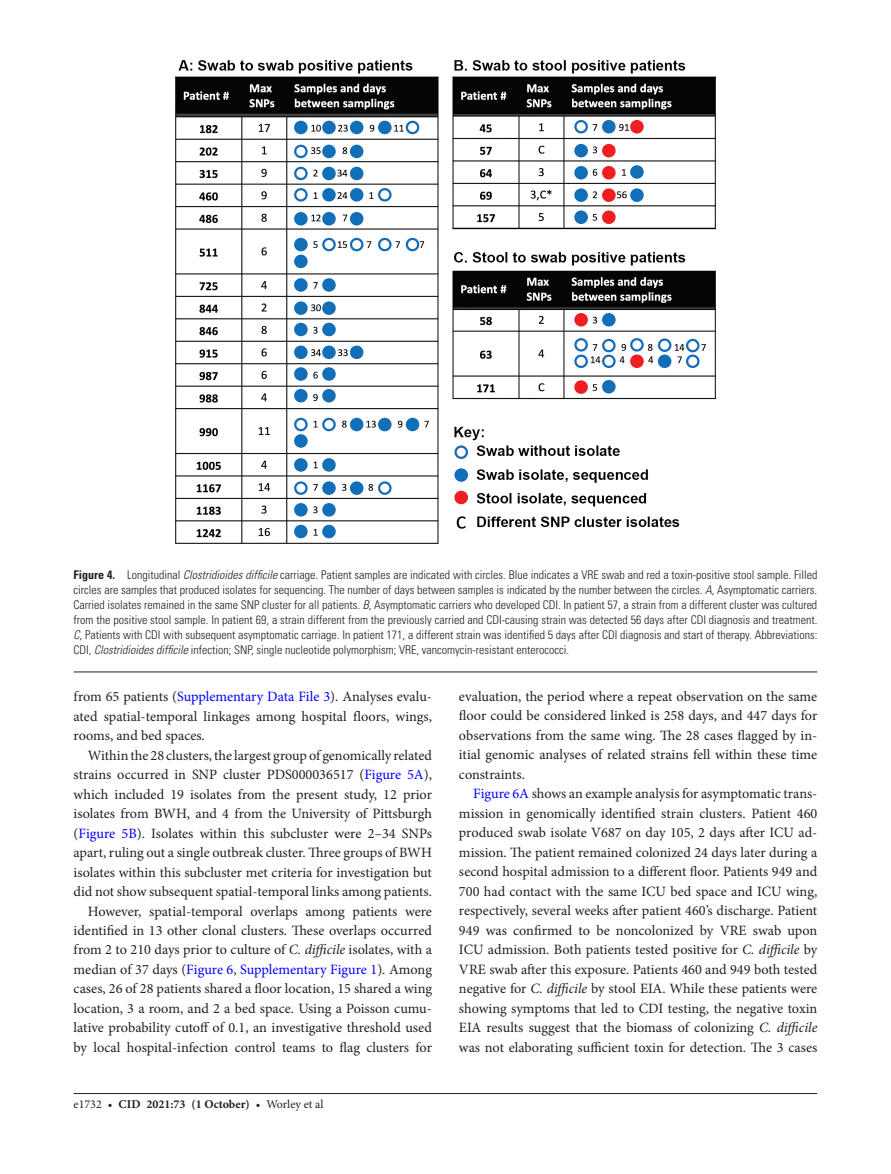
<style>
.page{position:relative;width:891px;height:1174px;background:#fff}
.page>*{position:absolute;margin:0;border:0;box-sizing:border-box;transform-origin:0 0}
.t1{font:14.25px/19.5px "Minion Pro";color:#231f20;text-align:justify}
.t2{font:300 condensed 12px/15px "Univers LT Std";color:#231f20;text-align:justify}
.t3{font:700 12px "Minion Pro";color:#231f20}
.s1{font-weight:700}
.s2{font-style:italic}
.s3{color:#00f}
.s4{font-weight:400}
</style>
<div class="page">
<hr style="left:74px;top:1093px;width:743px;height:1px;background:#231f20">
<hr style="left:74px;top:672px;width:743px;height:1px;background:#231f20">
<img style="left:175px;top:60px;width:541px;height:484px">
<p class="t2" style="left:74px;top:567px;width:745px"><span class="s1">Figure 4.</span> Longitudinal <span class="s2">Clostridioides difficile</span> carriage. Patient samples are indicated with circles. Blue indicates a VRE swab and red a toxin-positive stool sample. Filled circles are samples that produced isolates for sequencing. The number of days between samples is indicated by the number between the circles. <span class="s2">A</span>, Asymptomatic carriers.<br>Carried isolates remained in the same SNP cluster for all patients. <span class="s2">B</span>, Asymptomatic carriers who developed CDI. In patient 57, a strain from a different cluster was cultured from the positive stool sample. In patient 69, a strain different from the previously carried and CDI-causing strain was detected 56 days after CDI diagnosis and treatment.<br><span class="s2">C</span>, Patients with CDI with subsequent asymptomatic carriage. In patient 171, a different strain was identified 5 days after CDI diagnosis and start of therapy. Abbreviations:<br>CDI, <span class="s2">Clostridioides difficile</span> infection; SNP, single nucleotide polymorphism; VRE, vancomycin-resistant enterococci.</p>
<p class="t1" style="left:74px;top:687px;width:360px">from 65 patients (<span class="s3">Supplementary Data File 3</span>). Analyses evalu&shy;ated spatial-temporal linkages among hospital floors, wings, rooms, and bed spaces.</p>
<p class="t1" style="left:74px;top:745px;width:360px;text-align:right">Within the 28 clusters, the largest group of genomically related strains occurred in SNP cluster PDS000036517 (<span class="s3">Figure 5A</span>), which included 19 isolates from the present study, 12 prior isolates from BWH, and 4 from the University of Pittsburgh (<span class="s3">Figure 5B</span>). Isolates within this subcluster were 2–34 SNPs apart, ruling out a single outbreak cluster. Three groups of BWH isolates within this subcluster met criteria for investigation but did not show subsequent spatial-temporal links among patients.<br>However, spatial-temporal overlaps among patients were identified in 13 other clonal clusters. These overlaps occurred from 2 to 210 days prior to culture of <span class="s2">C. difficile</span> isolates, with a median of 37 days (<span class="s3">Figure 6</span>, <span class="s3">Supplementary Figure 1</span>). Among cases, 26 of 28 patients shared a floor location, 15 shared a wing location, 3 a room, and 2 a bed space. Using a Poisson cumu&shy;lative probability cutoff of 0.1, an investigative threshold used by local hospital-infection control teams to flag clusters for</p>
<p class="t3" style="left:74px;top:1095px;width:251px"><span class="s4">e1732 •</span> cid 2021:73 (1 October) <span class="s4">• Worley et al</span></p>
<p class="t1" style="left:459px;top:687px;width:360px">evaluation, the period where a repeat observation on the same floor could be considered linked is 258 days, and 447 days for observations from the same wing. The 28 cases flagged by in&shy;itial genomic analyses of related strains fell within these time constraints.</p>
<p class="t1" style="left:459px;top:784px;width:360px;text-indent:14px"><span class="s3">Figure 6A</span> shows an example analysis for asymptomatic trans&shy;mission in genomically identified strain clusters. Patient 460 produced swab isolate V687 on day 105, 2 days after ICU ad&shy;mission. The patient remained colonized 24 days later during a second hospital admission to a different floor. Patients 949 and 700 had contact with the same ICU bed space and ICU wing, respectively, several weeks after patient 460’s discharge. Patient 949 was confirmed to be noncolonized by VRE swab upon ICU admission. Both patients tested positive for <span class="s2">C. difficile</span> by VRE swab after this exposure. Patients 460 and 949 both tested negative for <span class="s2">C. difficile</span> by stool EIA. While these patients were showing symptoms that led to CDI testing, the negative toxin EIA results suggest that the biomass of colonizing <span class="s2">C. difficile </span>was not elaborating sufficient toxin for detection. The 3 cases</p>
</div>
